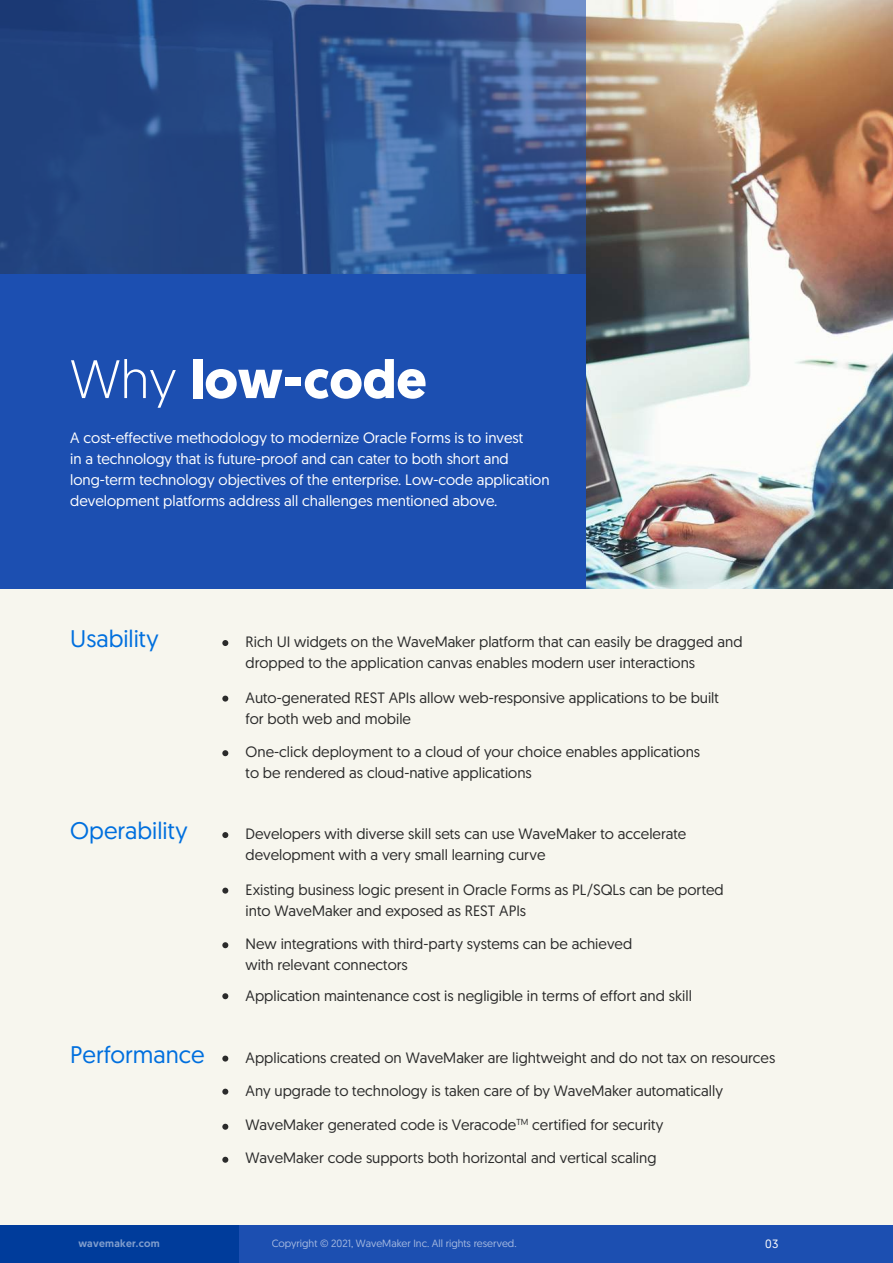
<style>
.page{position:relative;width:893px;height:1263px;background:#f7f6ee}
.page>*{position:absolute;margin:0;border:0;box-sizing:border-box;transform-origin:0 0}
.t1{font:700 54px "Geomanist";color:#fff}
.t2{font:24px "Geomanist";color:#006fde}
.t3{font:15px/21px "Geomanist";color:#2b2b2b}
.t4{font:15px/21px "Geomanist";color:#fff}
.t5{font:12px "Geomanist";color:#fff}
.t6{font:10.5px "Geomanist";color:#fff}
.t7{font:500 10.5px "Geomanist";letter-spacing:.025em;color:#fff}
.s1{font-weight:300}
</style>
<div class="page">
<div style="left:0;top:1225px;width:893px;height:38px;background:#1c4fb1"></div>
<div style="left:0;top:1225px;width:238px;height:38px;background:#003c9b"></div>
<img style="left:585px;top:0;width:308px;height:588px">
<svg style="left:0;top:0;width:585px;height:274px;background:#2e508b"></svg>
<div style="left:0;top:274px;width:585px;height:314px;background:#1c4fb1"></div>
<svg style="left:222px;top:640px;width:6px;height:6px"></svg>
<svg style="left:222px;top:696px;width:6px;height:6px"></svg>
<svg style="left:222px;top:750px;width:6px;height:6px"></svg>
<svg style="left:222px;top:832px;width:6px;height:6px"></svg>
<svg style="left:222px;top:888px;width:6px;height:6px"></svg>
<svg style="left:222px;top:942px;width:6px;height:6px"></svg>
<svg style="left:222px;top:993px;width:6px;height:6px"></svg>
<svg style="left:222px;top:1055px;width:6px;height:6px"></svg>
<svg style="left:222px;top:1089px;width:6px;height:6px"></svg>
<svg style="left:222px;top:1124px;width:6px;height:6px"></svg>
<svg style="left:222px;top:1157px;width:6px;height:6px"></svg>
<h1 class="t1" style="left:70px;top:343px;width:358px"><span class="s1">Why</span> low-code</h1>
<p class="t4" style="left:70px;top:427px;width:481px">A cost-effective methodology to modernize Oracle Forms is to invest<br>in a technology that is future-proof and can cater to both short and long-term technology objectives of the enterprise. Low-code application development platforms address all challenges mentioned above.</p>
<h2 class="t2" style="left:70px;top:623px;width:90px">Usability</h2>
<p class="t3" style="left:246px;top:631px;width:498px">Rich UI widgets on the WaveMaker platform that can easily be dragged and dropped to the application canvas enables modern user interactions</p>
<p class="t3" style="left:246px;top:686px;width:475px">Auto-generated REST APIs allow web-responsive applications to be built for both web and mobile</p>
<p class="t3" style="left:246px;top:740px;width:456px">One-click deployment to a cloud of your choice enables applications to be rendered as cloud-native applications</p>
<h2 class="t2" style="left:70px;top:815px;width:119px">Operability</h2>
<p class="t3" style="left:246px;top:823px;width:442px">Developers with diverse skill sets can use WaveMaker to accelerate development with a very small learning curve</p>
<p class="t3" style="left:246px;top:878px;width:480px">Existing business logic present in Oracle Forms as PL/SQLs can be ported into WaveMaker and exposed as REST APIs</p>
<p class="t3" style="left:246px;top:932px;width:388px">New integrations with third-party systems can be achieved with relevant connectors</p>
<p class="t3" style="left:246px;top:985px;width:448px">Application maintenance cost is negligible in terms of effort and skill</p>
<h2 class="t2" style="left:70px;top:1039px;width:136px">Performance</h2>
<p class="t3" style="left:246px;top:1046px;width:531px">Applications created on WaveMaker are lightweight and do not tax on resources</p>
<p class="t3" style="left:246px;top:1080px;width:479px">Any upgrade to technology is taken care of by WaveMaker automatically</p>
<p class="t3" style="left:246px;top:1108px;width:419px;line-height:33px">WaveMaker generated code is Veracode<sup>TM</sup> certified for security<br>WaveMaker code supports both horizontal and vertical scaling</p>
<p class="t7" style="left:78px;top:1237px;width:83px">wavemaker.com</p>
<p class="t6" style="left:272px;top:1237px;width:246px">Copyright © 2021, WaveMaker Inc. All rights reserved.</p>
<p class="t5" style="left:765px;top:1236px;width:15px">03</p>
</div>
